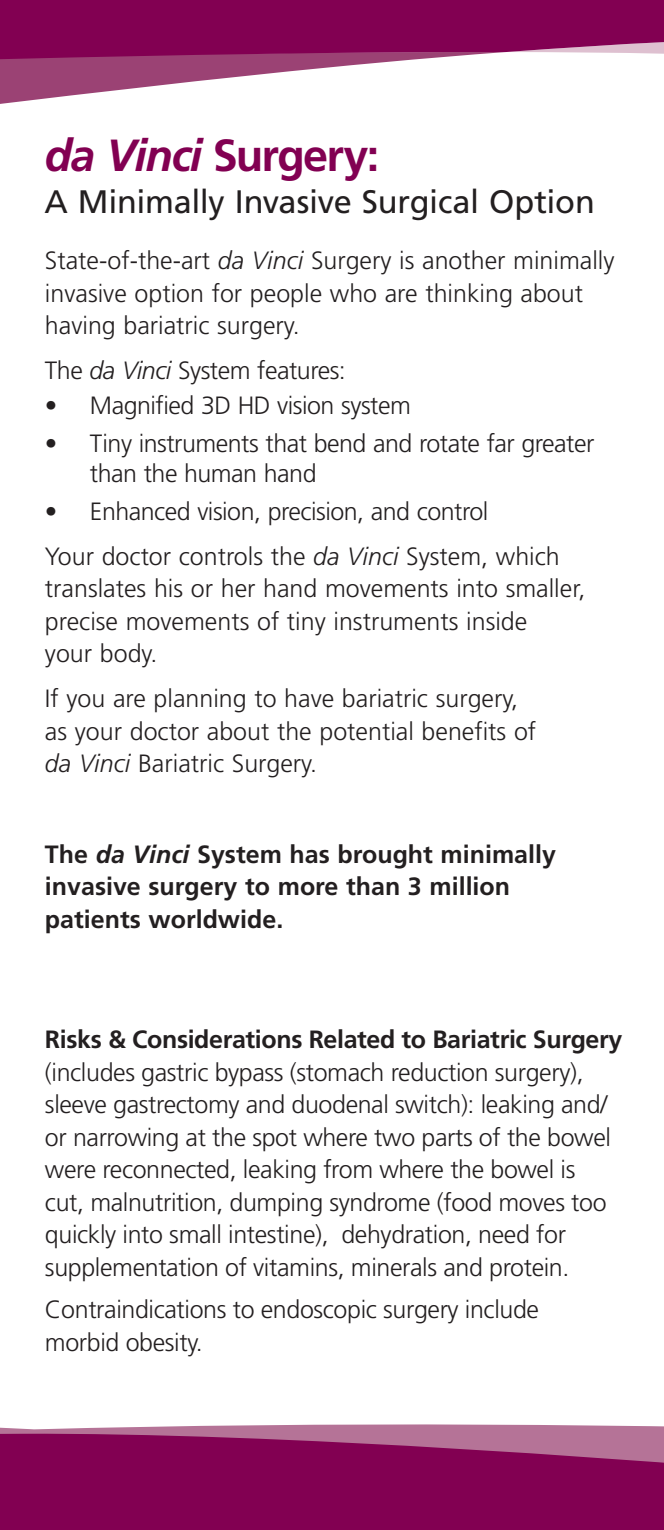
<style>
.page{position:relative;width:664px;height:1530px;background:#fff}
.page>*{position:absolute;margin:0;border:0;box-sizing:border-box;transform-origin:0 0}
.t1{font:700 45px "Frutiger LT Std";letter-spacing:-.04em;color:#820052}
.t2{font:32.5px "Frutiger LT Std";letter-spacing:-.01em;color:#231f20}
.body{font:300 25px/32.5px "Frutiger LT Std";letter-spacing:-.015em;color:#231f20}
.body-2{font:700 25px/32.5px "Frutiger LT Std";color:#231f20}
.s1{font-style:italic}
.s2{font-weight:700}
</style>
<div class="page">
<svg style="left:0;top:0;width:664px;height:104px;fill:#820052"></svg>
<svg style="left:0;top:1424px;width:664px;height:8px;fill:#b57397"></svg>
<svg style="left:0;top:1432px;width:664px;height:98px;fill:#820052"></svg>
<p class="t1" style="left:45px;top:129px;width:336px"><span class="s1">da Vinci</span> Surgery:</p>
<p class="t2" style="left:45px;top:183px;width:552px">A Minimally Invasive Surgical Option</p>
<p class="body" style="left:45px;top:245px;width:571px">State-of-the-art <span class="s1">da Vinci</span> Surgery is another minimally invasive option for people who are thinking about having bariatric surgery.</p>
<p class="body" style="left:45px;top:355px;width:302px">The <span class="s1">da Vinci</span> System features:</p>
<p class="body" style="left:45px;top:390px;width:367px">• Magnified 3D HD vision system</p>
<p class="body" style="left:90px;top:429px;width:506px;line-height:30px;text-indent:-45px">• Tiny instruments that bend and rotate far greater than the human hand</p>
<p class="body" style="left:45px;top:495px;width:445px">• Enhanced vision, precision, and control</p>
<p class="body" style="left:45px;top:540px;width:542px">Your doctor controls the <span class="s1">da Vinci</span> System, which translates his or her hand movements into smaller, precise movements of tiny instruments inside<br>your body.</p>
<p class="body" style="left:45px;top:683px;width:493px">If you are planning to have bariatric surgery, as your doctor about the potential benefits of <span class="s1">da Vinci</span> Bariatric Surgery.</p>
<p class="body-2" style="left:45px;top:838px;width:512px">The <span class="s1">da Vinci</span> System has brought minimally invasive surgery to more than 3 million patients worldwide.</p>
<p class="body" style="left:45px;top:1024px;width:579px"><span class="s2">Risks &amp; Considerations Related to Bariatric Surgery </span>(includes gastric bypass (stomach reduction surgery), sleeve gastrectomy and duodenal switch): leaking and/ or narrowing at the spot where two parts of the bowel were reconnected, leaking from where the bowel is<br>cut, malnutrition, dumping syndrome (food moves too quickly into small intestine), dehydration, need for supplementation of vitamins, minerals and protein.</p>
<p class="body" style="left:45px;top:1294px;width:495px">Contraindications to endoscopic surgery include morbid obesity.</p>
</div>
